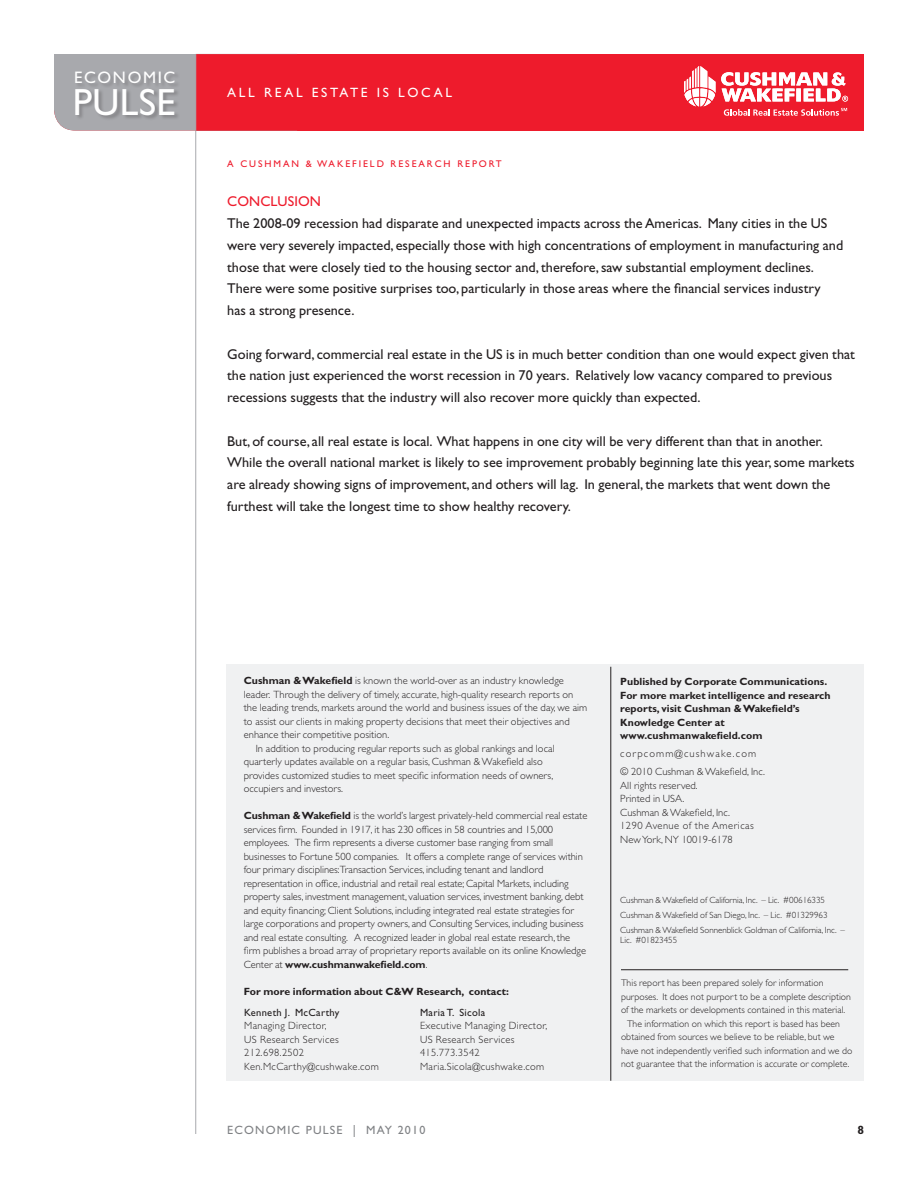
<style>
.page{position:relative;width:918px;height:1188px;background:#fff}
.page>*{position:absolute;margin:0;border:0;box-sizing:border-box;transform-origin:0 0}
.t1{font:37.95px "Gill Sans";letter-spacing:.01em;color:#fff}
.t2{font:16.65px "Gill Sans";letter-spacing:.1em;color:#fff}
.Body_Copy{font:14.25px/21.8px "Gill Sans";color:#231f20}
.Bulleted_text{font:14.25px "Gill Sans";color:#ee1b2c}
.t3{font:13.5px "Gill Sans";letter-spacing:.2em;color:#fff}
.t4{font:12px "Gill Sans";letter-spacing:.1em;color:#808285}
.t5{font:700 12px "Gill Sans";color:#231f20}
.Body_Copy-2{font:300 10.5px/13.5px "Gill Sans";color:#231f20}
.Body_Copy-3{font:700 10.5px/13.5px "Gill Sans";letter-spacing:.005em;color:#231f20}
.Body_Copy-4{font:300 10.5px/13.5px "Gill Sans";letter-spacing:.03em;color:#231f20}
.Body_Copy-5{font:10.5px "Gill Sans";letter-spacing:.03em;color:#231f20}
.Body_Copy-6{font:300 10.5px "Gill Sans";letter-spacing:.105em;color:#231f20}
.Body_Copy-7{font:300 9.75px/13.5px "Gill Sans";letter-spacing:.005em;color:#231f20}
.t6{font:9.75px "Gill Sans";letter-spacing:.2em;color:#ee1b2c}
.Body_Copy-8{font:300 9px/10.5px "Gill Sans";color:#231f20}
.s1{font-weight:700}
</style>
<div class="page">
<div style="left:196px;top:54px;width:668px;height:76px;background:#ee1b2c"></div>
<svg style="left:54px;top:54px;width:243px;height:76px"></svg>
<hr style="left:195px;top:54px;width:1px;height:1080px;background:#a8a9ad">
<div style="left:76px;top:72px;width:134px;height:56px;background:#231f20;opacity:.25"></div>
<div style="left:76px;top:88px;width:160px;height:56px;background:#231f20;opacity:.25"></div>
<svg style="left:684px;top:66px;width:164px;height:50px"></svg>
<div style="left:226px;top:664px;width:638px;height:417px;background:#f0f1f2"></div>
<hr style="left:611px;top:667px;width:1px;height:414px;background:#231f20">
<hr style="left:621px;top:969px;width:227px;height:1px;background:#231f20">
<h2 class="t2" style="left:74px;top:68px;width:103px">ECONOMIC</h2>
<h1 class="t1" style="left:73px;top:80px;width:104px">PULSE</h1>
<p class="t3" style="left:227px;top:85px;width:21px">all</p>
<p class="t3" style="left:264px;top:85px;width:58px">realest</p>
<p class="t3" style="left:340px;top:85px;width:20px">ate</p>
<p class="t3" style="left:377px;top:85px;width:33px">is loc</p>
<p class="t3" style="left:434px;top:85px;width:16px">al</p>
<p class="t6" style="left:227px;top:158px;width:276px">A CUSHMAN &amp; WAKEFIELD RESEARCH REPORT</p>
<p class="Bulleted_text" style="left:227px;top:193px;width:11px">conclusion</p>
<p class="Body_Copy" style="left:227px;top:212px;width:618px">The 2008-09 recession had disparate and unexpected impacts across the Americas. Many cities in the US were very severely impacted, especially those with high concentrations of employment in manufacturing and those that were closely tied to the housing sector and, therefore, saw substantial employment declines.<br>There were some positive surprises too, particularly in those areas where the financial services industry<br>has a strong presence.</p>
<p class="Body_Copy" style="left:227px;top:343px;width:629px">Going forward, commercial real estate in the US is in much better condition than one would expect given that the nation just experienced the worst recession in 70 years. Relatively low vacancy compared to previous recessions suggests that the industry will also recover more quickly than expected.</p>
<p class="Body_Copy" style="left:227px;top:430px;width:629px">But, of course, all real estate is local. What happens in one city will be very different than that in another.<br>While the overall national market is likely to see improvement probably beginning late this year, some markets are already showing signs of improvement, and others will lag. In general, the markets that went down the furthest will take the longest time to show healthy recovery.</p>
<p class="Body_Copy-2" style="left:244px;top:674px;width:345px"><span class="s1">Cushman &amp; Wakefield</span> is known the world-over as an industry knowledge leader. Through the delivery of timely, accurate, high-quality research reports on the leading trends, markets around the world and business issues of the day, we aim to assist our clients in making property decisions that meet their objectives and enhance their competitive position.</p>
<p class="Body_Copy-2" style="left:244px;top:742px;width:312px;text-indent:12px">In addition to producing regular reports such as global rankings and local quarterly updates available on a regular basis, Cushman &amp; Wakefield also provides customized studies to meet specific information needs of owners, occupiers and investors.</p>
<p class="Body_Copy-2" style="left:244px;top:809px;width:345px"><span class="s1">Cushman &amp; Wakefield</span> is the world’s largest privately-held commercial real estate services firm.Founded in 1917, it has 230 offices in 58 countries and 15,000 employees. The firm represents a diverse customer base ranging from small businesses to Fortune 500 companies. It offers a complete range of services within four primary disciplines:Transaction Services, including tenant and landlord representation in office, industrial and retail real estate; Capital Markets, including property sales, investment management, valuation services, investment banking, debt and equity financing; Client Solutions, including integrated real estate strategies for large corporations and property owners, and Consulting Services, including business and real estate consulting. A recognized leader in global real estate research, the firm publishes a broad array of proprietary reports available on its online Knowledge Center at <span class="s1">www.cushmanwakefield.com</span>.</p>
<p class="Body_Copy-3" style="left:244px;top:985px;width:267px">For more information about C&amp;W Research, contact:</p>
<p class="Body_Copy-5" style="left:420px;top:1006px;width:67px">Maria T. Sicola</p>
<p class="Body_Copy-4" style="left:420px;top:1019px;width:129px">Executive Managing Director,<br>US Research Services</p>
<p class="Body_Copy-4" style="left:420px;top:1046px;width:61px">415.773.3542</p>
<p class="Body_Copy-4" style="left:420px;top:1059px;width:126px">Maria.Sicola@cushwake.com</p>
<p class="Body_Copy-5" style="left:244px;top:1006px;width:97px">Kenneth J. McCarthy</p>
<p class="Body_Copy-4" style="left:244px;top:1019px;width:84px">Managing Director,</p>
<p class="Body_Copy-4" style="left:244px;top:1032px;width:96px">US Research Services</p>
<p class="Body_Copy-4" style="left:244px;top:1046px;width:61px">212.698.2502</p>
<p class="Body_Copy-4" style="left:244px;top:1059px;width:136px">Ken.McCarthy@cushwake.com</p>
<p class="Body_Copy-3" style="left:620px;top:675px;width:212px">Published by Corporate Communications.<br>For more market intelligence and research reports, visit Cushman &amp; Wakefield’s Knowledge Center at www.cushmanwakefield.com</p>
<p class="Body_Copy-6" style="left:620px;top:748px;width:138px">corpcomm@cushwake.com</p>
<p class="Body_Copy-2" style="left:620px;top:765px;width:146px">© 2010 Cushman &amp; Wakefield, Inc.<br>All rights reserved.<br>Printed in USA.<br>Cushman &amp; Wakefield, Inc.<br>1290 Avenue of the Americas<br>New York, NY 10019-6178</p>
<p class="Body_Copy-8" style="left:620px;top:894px;width:206px">Cushman &amp; Wakefield of California, Inc. – Lic. #00616335</p>
<p class="Body_Copy-8" style="left:620px;top:909px;width:209px">Cushman &amp; Wakefield of San Diego, Inc. – Lic. #01329963</p>
<p class="Body_Copy-8" style="left:620px;top:924px;width:226px">Cushman &amp; Wakefield Sonnenblick Goldman of California, Inc. –<br>Lic. #01823455</p>
<p class="Body_Copy-7" style="left:621px;top:976px;width:232px">This report has been prepared solely for information purposes. It does not purport to be a complete description of the markets or developments contained in this material.</p>
<p class="Body_Copy-7" style="left:621px;top:1017px;width:233px;text-indent:6px">The information on which this report is based has been obtained from sources we believe to be reliable, but we have not independently verified such information and we do not guarantee that the information is accurate or complete.</p>
<p class="t4" style="left:227px;top:1123px;width:200px">ECONOMIC PULSE | MAY 2010</p>
<p class="t5" style="left:857px;top:1123px;width:8px">8</p>
</div>
